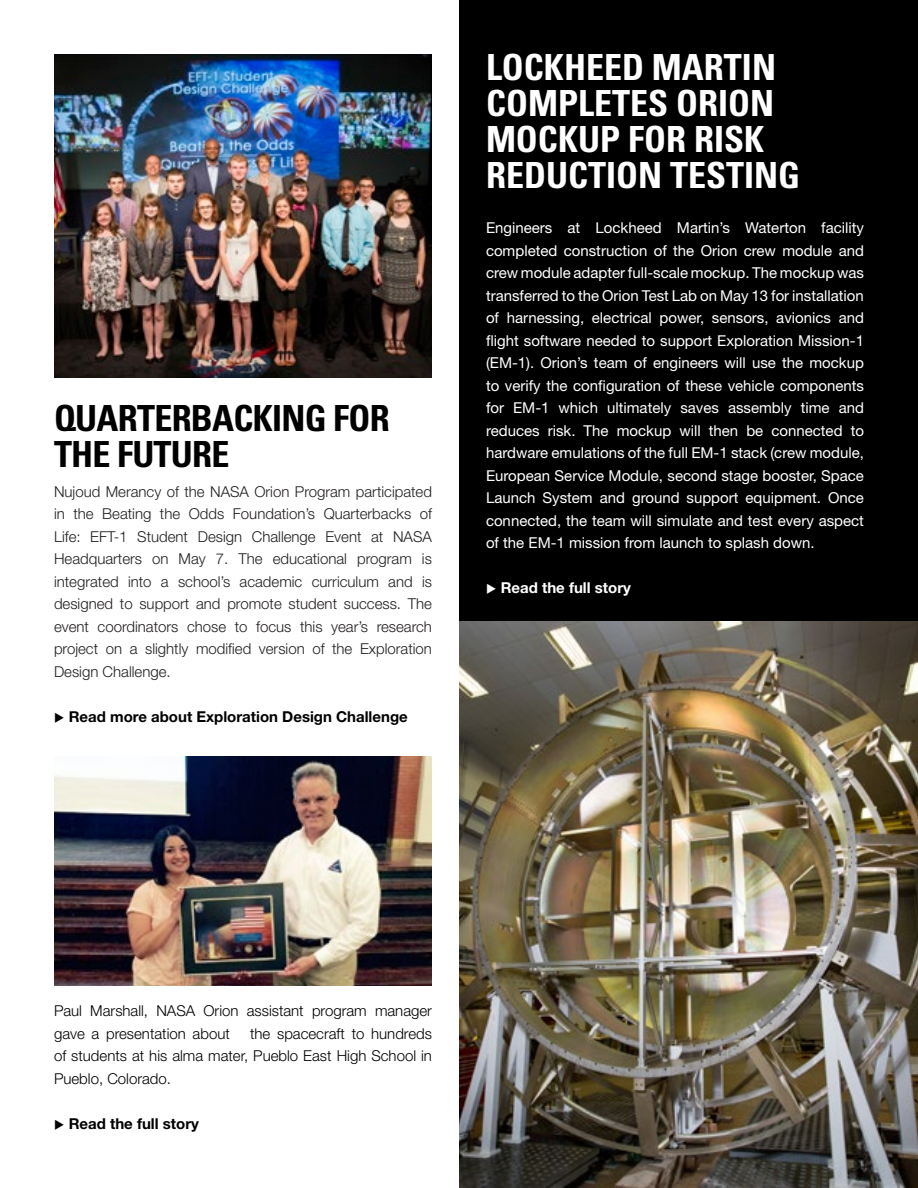
<style>
.page{position:relative;width:918px;height:1188px;background:#fff}
.page>*{position:absolute;margin:0;border:0;box-sizing:border-box;transform-origin:0 0}
.t1{font:700 condensed 36px/36px "Univers LT Std";color:#fff}
.t2{font:700 condensed 36px/36px "Univers LT Std";letter-spacing:-.02em;color:#000}
.t3{font:15px/22.5px "Helvetica Neue LT Std";color:#fff;text-align:justify}
.t4{font:300 15px/22.5px "Helvetica Neue LT Std";color:#231f20;text-align:justify}
.t5{font:300 15px/22.5px "Helvetica Neue LT Std";color:#000}
.t6{font:700 15px "Helvetica Neue LT Std";color:#000}
.t7{font:700 15px "Helvetica Neue LT Std";color:#fff}
</style>
<div class="page">
<div style="left:459px;top:0;width:459px;height:1188px;background:#000"></div>
<img style="left:459px;top:621px;width:459px;height:567px">
<img style="left:54px;top:54px;width:378px;height:324px">
<img style="left:54px;top:756px;width:378px;height:230px">
<p class="t2" style="left:54px;top:400px;width:337px">QUARTERBACKING FOR<br>THE FUTURE</p>
<p class="t4" style="left:54px;top:480px;width:380px">Nujoud Merancy of the NASA Orion Program participated in the Beating the Odds Foundation’s Quarterbacks of Life: EFT-1 Student Design Challenge Event at NASA Headquarters on May 7. The educational program is integrated into a school’s academic curriculum and is designed to support and promote student success. The event coordinators chose to focus this year’s research project on a slightly modified version of the Exploration Design Challenge.</p>
<p class="t6" style="left:54px;top:707px;width:355px">◆ Read more about Exploration Design Challenge</p>
<p class="t1" style="left:486px;top:49px;width:316px">LOCKHEED MARTIN<br>COMPLETES ORION<br>MOCKUP FOR RISK<br>REDUCTION TESTING</p>
<p class="t3" style="left:486px;top:216px;width:380px">Engineers at Lockheed Martin’s Waterton facility completed construction of the Orion crew module and crew module adapter full-scale mockup. The mockup was transferred to the Orion Test Lab on May 13 for installation of harnessing, electrical power, sensors, avionics and flight software needed to support Exploration Mission-1 (EM-1). Orion’s team of engineers will use the mockup to verify the configuration of these vehicle components for EM-1 which ultimately saves assembly time and reduces risk. The mockup will then be connected to hardware emulations of the full EM-1 stack (crew module, European Service Module, second stage booster, Space Launch System and ground support equipment. Once connected, the team will simulate and test every aspect of the EM-1 mission from launch to splash down.</p>
<p class="t7" style="left:486px;top:578px;width:146px">◆ Read the full story</p>
<p class="t5" style="left:54px;top:1000px;width:379px">Paul Marshall, NASA Orion assistant program manager gave a presentation about</p>
<p class="t5" style="left:54px;top:1022px;width:380px;text-align:justify;text-indent:196px">the spacecraft to hundreds of students at his alma mater, Pueblo East High School in Pueblo, Colorado.</p>
<p class="t6" style="left:54px;top:1114px;width:146px">◆ Read the full story</p>
</div>
